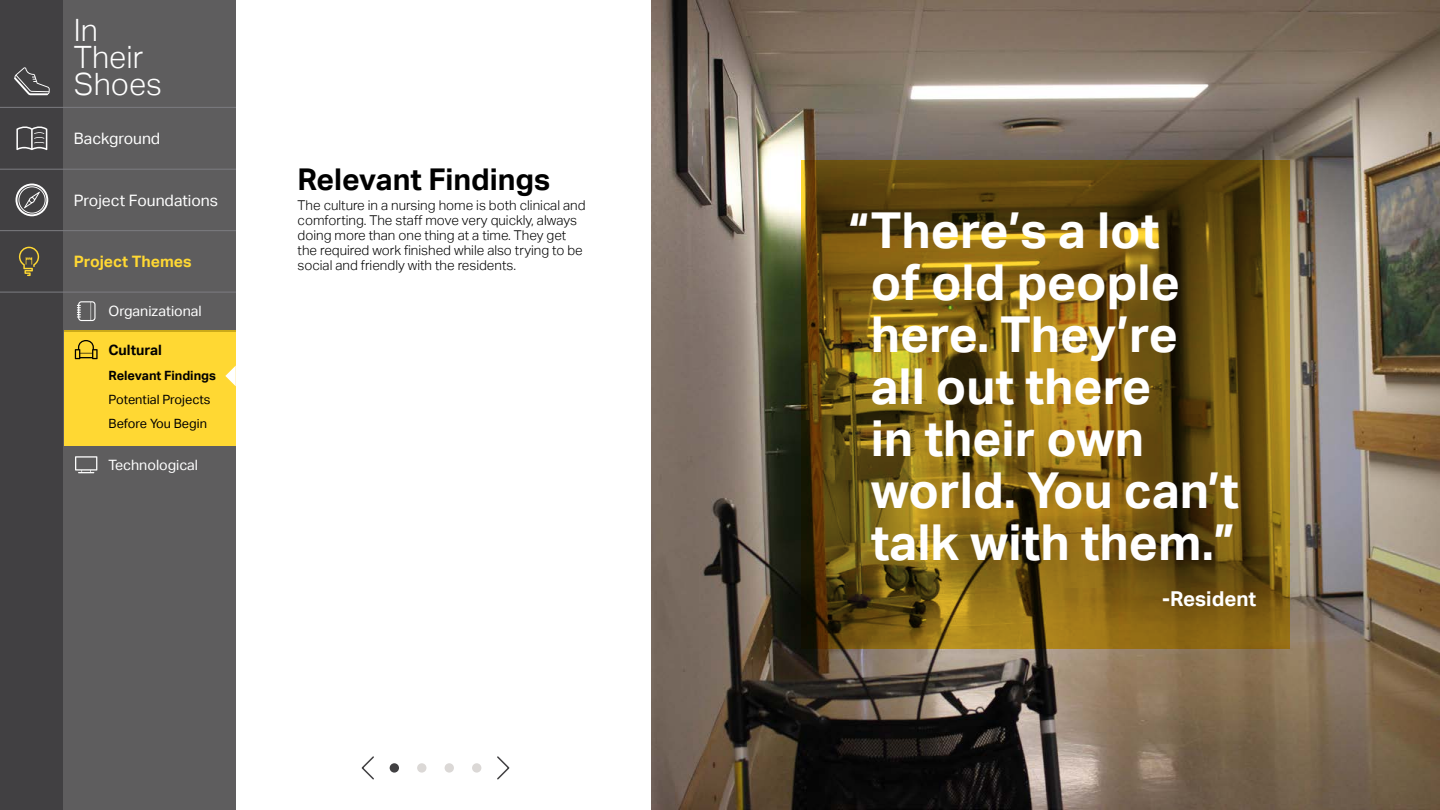
<style>
.page{position:relative;width:1440px;height:810px;background:#fff}
.page>*{position:absolute;margin:0;border:0;box-sizing:border-box;transform-origin:0 0}
.t1{font:700 49.57px/52.1px "Aktiv Grotesk Trial";color:#fff}
.t2{font:300 30.75px/27.5px "Aktiv Grotesk Trial";color:#fff}
.t3{font:700 30px "Aktiv Grotesk Trial";color:#000}
.t4{font:700 20.48px "Aktiv Grotesk Trial";color:#fff}
.t5{font:15.75px "Aktiv Grotesk Trial";color:#fff}
.t6{font:700 15.75px "Aktiv Grotesk Trial";color:#ffd833}
.t7{font:14.25px "Aktiv Grotesk Trial";color:#fff}
.t8{font:700 14.25px "Aktiv Grotesk Trial";color:#000}
.t9{font:300 13.5px/15px "Aktiv Grotesk Trial";color:#000}
.t10{font:12.75px "Aktiv Grotesk Trial";color:#000}
.t11{font:700 12.75px "Aktiv Grotesk Trial";color:#000}
</style>
<div class="page">
<div style="left:0;top:0;width:64px;height:810px;background:#414042"></div>
<div style="left:63px;top:0;width:174px;height:810px;background:#5e5d5e"></div>
<div style="left:64px;top:330px;width:173px;height:116px;background:#ffd833"></div>
<hr style="left:64px;top:330px;width:173px;height:2px;background:#ccaa19">
<hr style="left:0;top:107px;width:237px;height:1px;background:#7c7c81">
<hr style="left:0;top:292px;width:237px;height:1px;background:#7c7c81">
<hr style="left:0;top:169px;width:237px;height:1px;background:#7c7c81">
<svg style="left:225px;top:366px;width:11px;height:20px"></svg>
<svg style="left:77px;top:301px;width:19px;height:20px"></svg>
<svg style="left:75px;top:456px;width:22px;height:17px"></svg>
<svg style="left:75px;top:340px;width:23px;height:19px"></svg>
<img style="left:652px;top:0;width:788px;height:810px">
<svg style="left:801px;top:161px;width:489px;height:488px;background:#745812"></svg>
<svg style="left:497px;top:756px;width:13px;height:24px"></svg>
<svg style="left:361px;top:756px;width:13px;height:24px"></svg>
<svg style="left:16px;top:184px;width:32px;height:32px"></svg>
<svg style="left:19px;top:247px;width:20px;height:29px"></svg>
<svg style="left:16px;top:126px;width:31px;height:24px"></svg>
<div style="left:390px;top:763px;width:9px;height:10px;background:#414042;border-radius:50%"></div>
<div style="left:472px;top:763px;width:9px;height:10px;background:#dbd8d6;border-radius:50%"></div>
<div style="left:445px;top:763px;width:9px;height:10px;background:#dbd8d6;border-radius:50%"></div>
<div style="left:417px;top:763px;width:9px;height:10px;background:#dbd8d6;border-radius:50%"></div>
<svg style="left:14px;top:67px;width:36px;height:28px"></svg>
<hr style="left:0;top:230px;width:237px;height:1px;background:#7c7c81">
<div style="left:236px;top:0;width:12px;height:810px;background:#fff"></div>
<h2 class="t2" style="left:74px;top:16px;width:90px">In<br>Their<br>Shoes</h2>
<p class="t5" style="left:74px;top:129px;width:88px">Background</p>
<h3 class="t3" style="left:298px;top:163px;width:254px">Relevant Findings</h3>
<p class="t9" style="left:298px;top:198px;width:289px">The culture in a nursing home is both clinical and comforting. The staff move very quickly, always doing more than one thing at a time. They get the required work finished while also trying to be</p>
<p class="t5" style="left:74px;top:191px;width:146px">Project Foundations</p>
<p class="t6" style="left:74px;top:252px;width:119px">Project Themes</p>
<p class="t9" style="left:298px;top:258px;width:220px">social and friendly with the residents.</p>
<p class="t7" style="left:108px;top:303px;width:95px">Organizational</p>
<p class="t8" style="left:108px;top:341px;width:55px">Cultural</p>
<p class="t11" style="left:109px;top:368px;width:109px">Relevant Findings</p>
<p class="t10" style="left:109px;top:392px;width:103px">Potential Projects</p>
<p class="t10" style="left:109px;top:416px;width:100px">Before You Begin</p>
<p class="t7" style="left:108px;top:457px;width:91px">Technological</p>
<h1 class="t1" style="left:871px;top:205px;width:370px;text-indent:-23px">“There’s a lot<br>of old people here. They’re all out there<br>in their own world. You can’t talk with them.”</h1>
<h3 class="t4" style="left:1162px;top:587px;width:96px">-Resident</h3>
</div>
